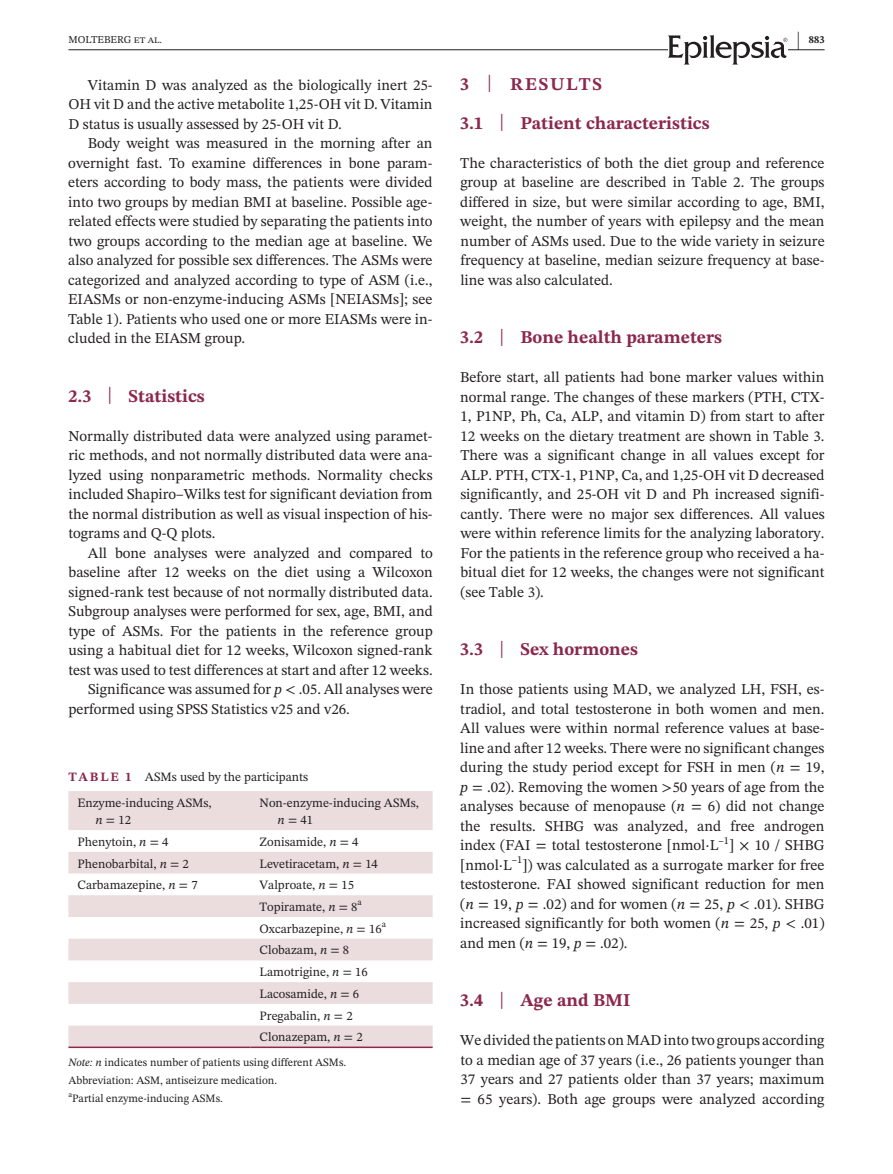
<style>
.page{position:relative;width:893px;height:1174px;background:#fff}
.page>*{position:absolute;margin:0;border:0;box-sizing:border-box;transform-origin:0 0}
.t1{font:700 21px "STIX Two Text";color:#231f20;scale:.42 1}
.t2{font:700 18px/39px "STIX Two Text";color:#8c284e}
.t3{font:15px/19.5px "STIX Two Text";color:#231f20;text-align:justify}
.t4{font:12.75px/21.8px "STIX Two Text";color:#231f20}
.t5{font:11.25px/18px "STIX Two Text";color:#231f20}
.t6{font:10.5px "STIX Two Text";color:#231f20}
.t7{font:700 10.5px "STIX Two Text";color:#231f20}
.t8{font:7.8px "STIX Two Text";color:#231f20}
.s1{font-weight:400;font-size:23.7px}
.s2{font-style:italic}
.s3{font-weight:700;color:#8c284e}
</style>
<div class="page">
<hr style="left:68px;top:49px;width:756px;height:1px;background:#231f20">
<svg style="left:668px;top:35px;width:119px;height:30px"></svg>
<svg style="left:68px;top:791px;width:365px;height:255px;fill:#ebdcdd"></svg>
<hr style="left:68px;top:1046px;width:183px;height:2px;background:#8c284e">
<hr style="left:251px;top:1046px;width:182px;height:2px;background:#8c284e">
<h1 class="t1" style="left:797px;top:24px;width:8px">|</h1>
<p class="t6" style="left:68px;top:32px;width:95px">MOLTEBERG et al.</p>
<p class="t7" style="left:809px;top:32px;width:17px">883</p>
<p class="t3" style="left:68px;top:75px;width:366px;text-indent:20px">Vitamin D was analyzed as the biologically inert 25- OH vit D and the active metabolite 1,25-OH vit D. Vitamin D status is usually assessed by 25-OH vit D.</p>
<p class="t3" style="left:68px;top:133px;width:366px;text-indent:20px">Body weight was measured in the morning after an overnight fast. To examine differences in bone param&shy;eters according to body mass, the patients were divided into two groups by median BMI at baseline. Possible age&shy;related effects were studied by separating the patients into two groups according to the median age at baseline. We also analyzed for possible sex differences. The ASMs were categorized and analyzed according to type of ASM (i.e., EIASMs or non-enzyme-inducing ASMs [NEIASMs]; see Table 1). Patients who used one or more EIASMs were in&shy;cluded in the EIASM group.</p>
<p class="t2" style="left:460px;top:65px;width:251px">3 <span class="s1">|</span> RESULTS<br>3.1 <span class="s1">|</span> Patient characteristics</p>
<p class="t3" style="left:460px;top:153px;width:366px">The characteristics of both the diet group and reference group at baseline are described in Table 2. The groups differed in size, but were similar according to age, BMI, weight, the number of years with epilepsy and the mean number of ASMs used. Due to the wide variety in seizure frequency at baseline, median seizure frequency at base&shy;line was also calculated.</p>
<p class="t2" style="left:460px;top:318px;width:263px">3.2 <span class="s1">|</span> Bone health parameters</p>
<p class="t3" style="left:460px;top:367px;width:366px">Before start, all patients had bone marker values within normal range. The changes of these markers (PTH, CTX-1, P1NP, Ph, Ca, ALP, and vitamin D) from start to after 12 weeks on the dietary treatment are shown in Table 3.<br>There was a significant change in all values except for ALP. PTH, CTX-1, P1NP, Ca, and 1,25-OH vit D decreased significantly, and 25-OH vit D and Ph increased signifi&shy;cantly. There were no major sex differences. All values were within reference limits for the analyzing laboratory.<br>For the patients in the reference group who received a ha&shy;bitual diet for 12 weeks, the changes were not significant (see Table 3).</p>
<p class="t2" style="left:68px;top:377px;width:138px">2.3 <span class="s1">|</span> Statistics</p>
<p class="t3" style="left:68px;top:426px;width:366px">Normally distributed data were analyzed using paramet&shy;ric methods, and not normally distributed data were ana&shy;lyzed using nonparametric methods. Normality checks included Shapiro–Wilks test for significant deviation from the normal distribution as well as visual inspection of his&shy;tograms and Q-Q plots.</p>
<p class="t3" style="left:88px;top:543px;width:346px">All bone analyses were analyzed and compared to</p>
<p class="t3" style="left:69px;top:562px;width:366px">baseline after 12 weeks on the diet using a Wilcoxon</p>
<p class="t3" style="left:69px;top:582px;width:366px">signed-rank test because of not normally distributed data.</p>
<p class="t3" style="left:69px;top:601px;width:366px">Subgroup analyses were performed for sex, age, BMI, and</p>
<p class="t3" style="left:69px;top:621px;width:366px">type of ASMs. For the patients in the reference group</p>
<p class="t3" style="left:69px;top:640px;width:366px">using a habitual diet for 12 weeks, Wilcoxon signed-rank</p>
<p class="t3" style="left:69px;top:660px;width:366px">test was used to test differences at start and after 12 weeks.</p>
<p class="t3" style="left:88px;top:679px;width:346px">Significance was assumed for <span class="s2">p</span> &lt; .05. All analyses were</p>
<p class="t3" style="left:69px;top:699px;width:283px">performed using SPSS Statistics v25 and v26.</p>
<p class="t2" style="left:460px;top:630px;width:179px">3.3 <span class="s1">|</span> Sex hormones</p>
<p class="t3" style="left:460px;top:679px;width:366px">In those patients using MAD, we analyzed LH, FSH, es&shy;tradiol, and total testosterone in both women and men.<br>All values were within normal reference values at base&shy;line and after 12 weeks. There were no significant changes during the study period except for FSH in men (<span class="s2">n</span> = 19, <span class="s2">p</span> = .02). Removing the women &gt;50 years of age from the analyses because of menopause (<span class="s2">n</span> = 6) did not change the results. SHBG was analyzed, and free androgen index (FAI = total testosterone [nmol·L</p>
<p class="t4" style="left:77px;top:764px;width:232px;line-height:25.5px;text-indent:-9px"><span class="s3">TABLE 1</span> ASMs used by the participants<br>Enzyme-inducing ASMs,</p>
<p class="t4" style="left:95px;top:809px;width:37px"><span class="s2">n</span> = 12</p>
<p class="t4" style="left:278px;top:794px;width:143px;line-height:17.2px;text-indent:-18px">Non-enzyme-inducing ASMs, <span class="s2">n</span> = 41</p>
<p class="t4" style="left:77px;top:830px;width:92px">Phenytoin, <span class="s2">n</span> = 4</p>
<p class="t4" style="left:260px;top:830px;width:100px">Zonisamide, <span class="s2">n</span> = 4</p>
<p class="t4" style="left:77px;top:852px;width:113px">Phenobarbital, <span class="s2">n</span> = 2</p>
<p class="t4" style="left:260px;top:852px;width:120px">Levetiracetam, <span class="s2">n</span> = 14</p>
<p class="t4" style="left:77px;top:874px;width:122px">Carbamazepine, <span class="s2">n</span> = 7</p>
<p class="t4" style="left:260px;top:874px;width:128px">Valproate, <span class="s2">n</span> = 15<br>Topiramate, <span class="s2">n</span> = 8<sup>a<br></sup>Oxcarbazepine, <span class="s2">n</span> = 16<sup>a<br></sup>Clobazam, <span class="s2">n</span> = 8<br>Lamotrigine, <span class="s2">n</span> = 16<br>Lacosamide, <span class="s2">n</span> = 6<br>Pregabalin, <span class="s2">n</span> = 2<br>Clonazepam, <span class="s2">n</span> = 2</p>
<p class="t5" style="left:68px;top:1053px;width:279px"><span class="s2">Note: n</span> indicates number of patients using different ASMs.<br>Abbreviation: ASM, antiseizure medication.</p>
<p class="t8" style="left:68px;top:1088px;width:5px">a</p>
<p class="t5" style="left:72px;top:1089px;width:152px">Partial enzyme-inducing ASMs.</p>
<p class="t6" style="left:719px;top:832px;width:12px">–1</p>
<p class="t3" style="left:729px;top:835px;width:97px">] × 10 / SHBG</p>
<p class="t3" style="left:460px;top:855px;width:53px">[nmol·L</p>
<p class="t6" style="left:512px;top:852px;width:12px">–1</p>
<p class="t3" style="left:460px;top:855px;width:366px;text-indent:62px">]) was calculated as a surrogate marker for free testosterone. FAI showed significant reduction for men (<span class="s2">n</span> = 19, <span class="s2">p</span> = .02) and for women (<span class="s2">n</span> = 25, <span class="s2">p</span> &lt; .01). SHBG increased significantly for both women (<span class="s2">n</span> = 25, <span class="s2">p</span> &lt; .01) and men (<span class="s2">n</span> = 19, <span class="s2">p</span> = .02).</p>
<p class="t2" style="left:460px;top:981px;width:172px">3.4 <span class="s1">|</span> Age and BMI</p>
<p class="t3" style="left:460px;top:1030px;width:366px">We divided the patients onMADinto two groups according to a median age of 37 years (i.e., 26 patients younger than 37 years and 27 patients older than 37 years; maximum = 65 years). Both age groups were analyzed according</p>
</div>
